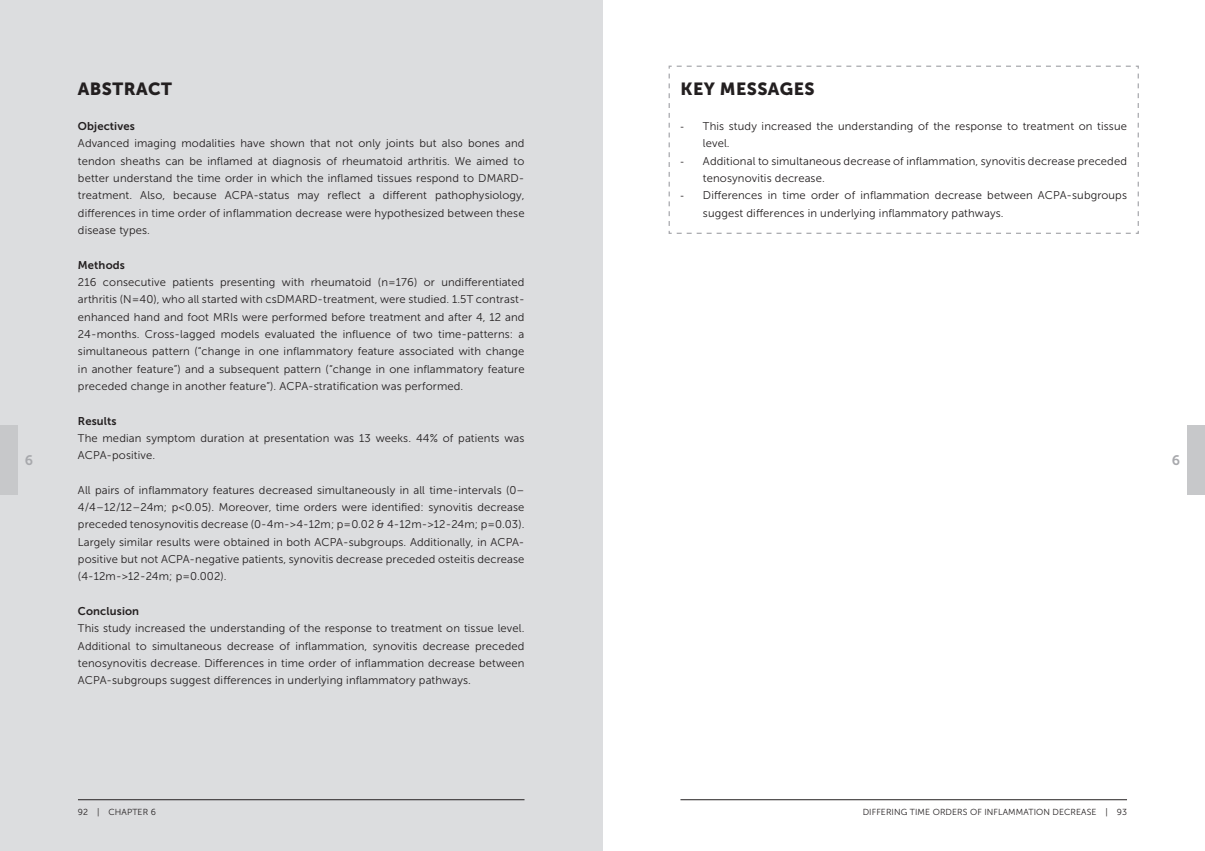
<style>
.page{position:relative;width:1205px;height:851px;background:#fff}
.page>*{position:absolute;margin:0;border:0;box-sizing:border-box;transform-origin:0 0}
.Kop_1{font:17.5px "Museo Sans 900";letter-spacing:.025em;color:#231f20}
.t1{font:13.75px "Museo Sans 700";color:#a8a9ad}
.Standaard{font:11.25px/17.2px "Museo Sans 300";letter-spacing:.01em;color:#231f20;text-align:justify}
.Standaard-2{font:11.25px "Museo Sans 700";letter-spacing:.01em;color:#231f20}
.t2{font:8.75px "Museo Sans 300";letter-spacing:.01em;color:#231f20}
.s1{font-family:"Calibri"}
</style>
<div class="page">
<div style="left:0;top:0;width:602px;height:850px;background:#dcdddf"></div>
<svg style="left:668px;top:65px;width:471px;height:169px"></svg>
<hr style="left:78px;top:799px;width:446px;height:1px;background:#231f20">
<hr style="left:680px;top:799px;width:447px;height:1px;background:#231f20">
<div style="left:0;top:425px;width:18px;height:70px;background:#c7c8ca"></div>
<div style="left:1187px;top:425px;width:18px;height:70px;background:#c7c8ca"></div>
<p class="Kop_1" style="left:78px;top:79px;width:96px">ABSTRACT</p>
<p class="Standaard-2" style="left:78px;top:120px;width:58px">Objectives</p>
<p class="Standaard" style="left:78px;top:135px;width:448px">Advanced imaging modalities have shown that not only joints but also bones and tendon sheaths can be inflamed at diagnosis of rheumatoid arthritis. We aimed to better understand the time order in which the inflamed tissues respond to DMARD&shy;treatment. Also, because ACPA-status may reflect a different pathophysiology, differences in time order of inflammation decrease were hypothesized between these disease types.</p>
<p class="Standaard-2" style="left:78px;top:258px;width:48px">Methods</p>
<p class="Standaard" style="left:78px;top:273px;width:448px">216 consecutive patients presenting with rheumatoid (n=176) or undifferentiated arthritis (N=40), who all started with csDMARD-treatment, were studied. 1.5T contrast&shy;enhanced hand and foot MRIs were performed before treatment and after 4, 12 and 24-months. Cross-lagged models evaluated the influence of two time-patterns: a simultaneous pattern (“change in one inflammatory feature associated with change in another feature”) and a subsequent pattern (“change in one inflammatory feature preceded change in another feature”). ACPA-stratification was performed.</p>
<p class="Standaard-2" style="left:78px;top:414px;width:40px">Results</p>
<p class="Standaard" style="left:78px;top:429px;width:448px">The median symptom duration at presentation was 13 weeks. 44% of patients was<br>ACPA-positive.</p>
<p class="Standaard" style="left:78px;top:481px;width:448px">All pairs of inflammatory features decreased simultaneously in all time-intervals (0– 4/4–12/12–24m; p&lt;0.05). Moreover, time orders were identified: synovitis decrease preceded tenosynovitis decrease (0-4m-&gt;4-12m; p=0.02 &amp; 4-12m-&gt;12-24m; p=0.03).</p>
<p class="Standaard" style="left:78px;top:533px;width:448px">Largely similar results were obtained in both ACPA-subgroups. Additionally, in ACPA&shy;positive but not ACPA-negative patients, synovitis decrease preceded osteitis decrease (4-12m-&gt;12-24m; p=0.002).</p>
<p class="Standaard-2" style="left:78px;top:604px;width:63px">Conclusion</p>
<p class="Standaard" style="left:78px;top:620px;width:448px">This study increased the understanding of the response to treatment on tissue level.<br>Additional to simultaneous decrease of inflammation, synovitis decrease preceded tenosynovitis decrease. Differences in time order of inflammation decrease between ACPA-subgroups suggest differences in underlying inflammatory pathways.</p>
<p class="Kop_1" style="left:680px;top:79px;width:136px">KEY MESSAGES</p>
<p class="Standaard" style="left:703px;top:117px;width:425px;text-indent:-22px"><span class="s1">-</span> This study increased the understanding of the response to treatment on tissue level.</p>
<p class="Standaard" style="left:703px;top:152px;width:425px;text-indent:-22px"><span class="s1">-</span> Additional to simultaneous decrease of inflammation, synovitis decrease preceded tenosynovitis decrease.</p>
<p class="Standaard" style="left:703px;top:187px;width:425px;text-indent:-22px"><span class="s1">-</span> Differences in time order of inflammation decrease between ACPA-subgroups suggest differences in underlying inflammatory pathways.</p>
<p class="t1" style="left:25px;top:452px;width:10px">6</p>
<p class="t1" style="left:1172px;top:452px;width:10px">6</p>
<p class="t2" style="left:78px;top:807px;width:79px">92 | CHAPTER 6</p>
<p class="t2" style="left:863px;top:807px;width:266px">DIFFERING TIME ORDERS OF INFLAMMATION DECREASE | 93</p>
</div>
